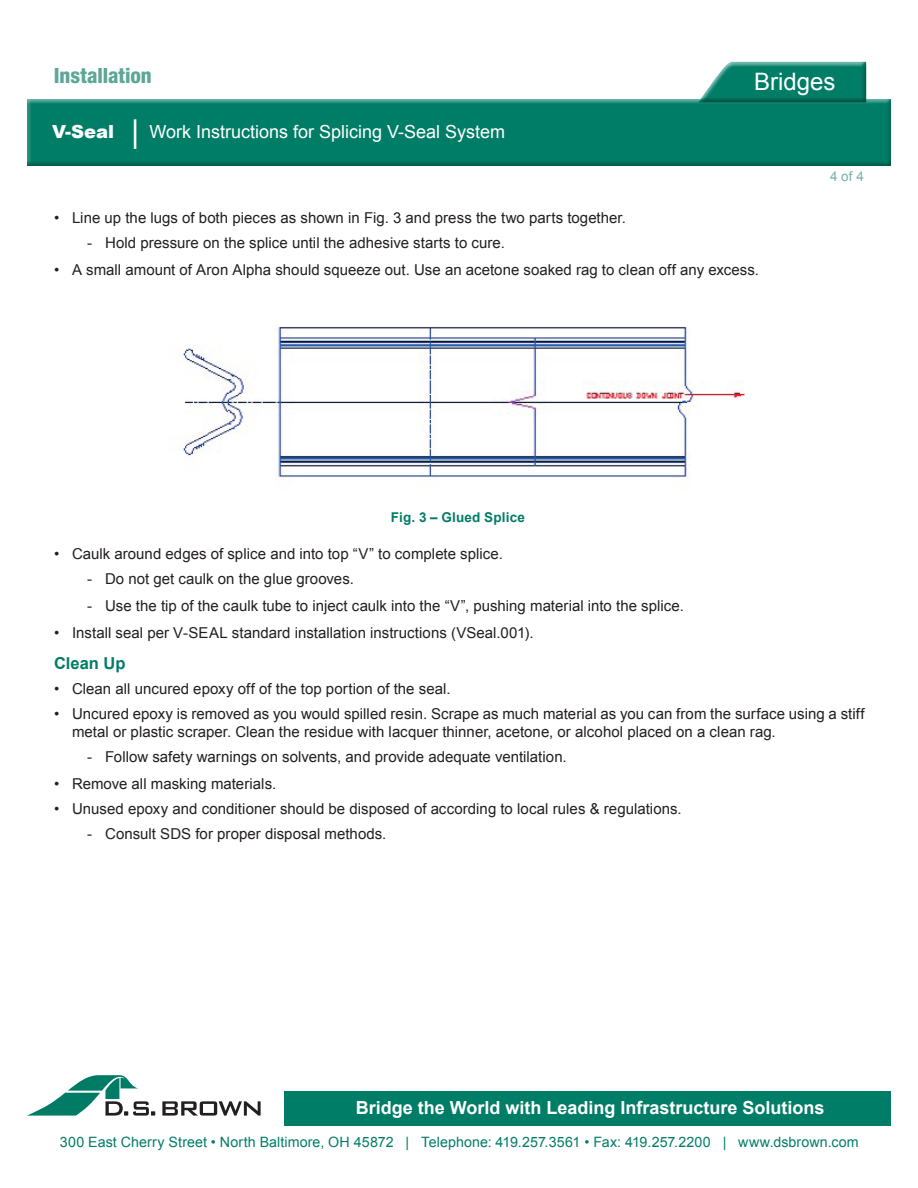
<style>
.page{position:relative;width:918px;height:1188px;background:#fff}
.page>*{position:absolute;margin:0;border:0;box-sizing:border-box;transform-origin:0 0}
.t1{font:24px "Arial";color:#fff}
.t2{font:800 condensed 21px "Helvetica Neue LT Std";letter-spacing:-.005em;color:#5da698}
.t3{font:700 18px "Arial";color:#fff}
.t4{font:18px "Arial";color:#fff}
.t5{font:700 16.5px "Arial";letter-spacing:.005em;color:#007d67}
.t6{font:15px/18px "Arial";letter-spacing:.005em;color:#231f20}
.t7{font:14.25px "Arial";letter-spacing:.005em;color:#007d67}
.t8{font:700 13.5px "Arial";letter-spacing:.015em;color:#007d67}
.t9{font:13.5px "Arial";color:#77b2a6}
.s1{font-weight:900}
.s2{font-size:31.5px}
</style>
<div class="page">
<div style="left:25px;top:99px;width:867px;height:68px;background:#007d67"></div>
<div style="left:695px;top:61px;width:172px;height:44px;background:#007d67;opacity:.75"></div>
<svg style="left:27px;top:1075px;width:128px;height:41px"></svg>
<svg style="left:162px;top:1101px;width:99px;height:15px"></svg>
<div style="left:284px;top:1092px;width:607px;height:34px;background:#007d67"></div>
<img style="left:178px;top:326px;width:567px;height:152px">
<h2 class="t2" style="left:54px;top:62px;width:99px">Installation</h2>
<p class="t4" style="left:52px;top:119px;width:455px"><span class="s1">V-Seal</span> <span class="s2">|</span> Work Instructions for Splicing V-Seal System</p>
<h1 class="t1" style="left:754px;top:66px;width:83px">Bridges</h1>
<p class="t9" style="left:830px;top:168px;width:35px">4 of 4</p>
<p class="t6" style="left:54px;top:208px;width:573px">• Line up the lugs of both pieces as shown in Fig. 3 and press the two parts together.</p>
<p class="t6" style="left:87px;top:234px;width:419px">- Hold pressure on the splice until the adhesive starts to cure.</p>
<p class="t6" style="left:54px;top:261px;width:707px">• A small amount of Aron Alpha should squeeze out. Use an acetone soaked rag to clean off any excess.</p>
<p class="t8" style="left:391px;top:508px;width:135px">Fig. 3 – Glued Splice</p>
<p class="t6" style="left:54px;top:545px;width:450px">• Caulk around edges of splice and into top “V” to complete splice.</p>
<p class="t6" style="left:87px;top:570px;width:268px">- Do not get caulk on the glue grooves.</p>
<p class="t6" style="left:87px;top:597px;width:599px">- Use the tip of the caulk tube to inject caulk into the “V”, pushing material into the splice.</p>
<p class="t6" style="left:54px;top:624px;width:481px">• Install seal per V-SEAL standard installation instructions (VSeal.001).</p>
<p class="t5" style="left:54px;top:652px;width:73px">Clean Up</p>
<p class="t6" style="left:54px;top:680px;width:398px">• Clean all uncured epoxy off of the top portion of the seal.</p>
<p class="t6" style="left:72px;top:705px;width:794px;text-indent:-18px">• Uncured epoxy is removed as you would spilled resin. Scrape as much material as you can from the surface using a stiff metal or plastic scraper. Clean the residue with lacquer thinner, acetone, or alcohol placed on a clean rag.</p>
<p class="t6" style="left:87px;top:748px;width:481px">- Follow safety warnings on solvents, and provide adequate ventilation.</p>
<p class="t6" style="left:54px;top:775px;width:224px">• Remove all masking materials.</p>
<p class="t6" style="left:54px;top:800px;width:629px">• Unused epoxy and conditioner should be disposed of according to local rules &amp; regulations.</p>
<p class="t6" style="left:87px;top:825px;width:301px">- Consult SDS for proper disposal methods.</p>
<p class="t3" style="left:356px;top:1096px;width:470px">Bridge the World with Leading Infrastructure Solutions</p>
<p class="t7" style="left:60px;top:1133px;width:800px">300 East Cherry Street • North Baltimore, OH 45872 | Telephone: 419.257.3561 • Fax: 419.257.2200 | www.dsbrown.com</p>
</div>
